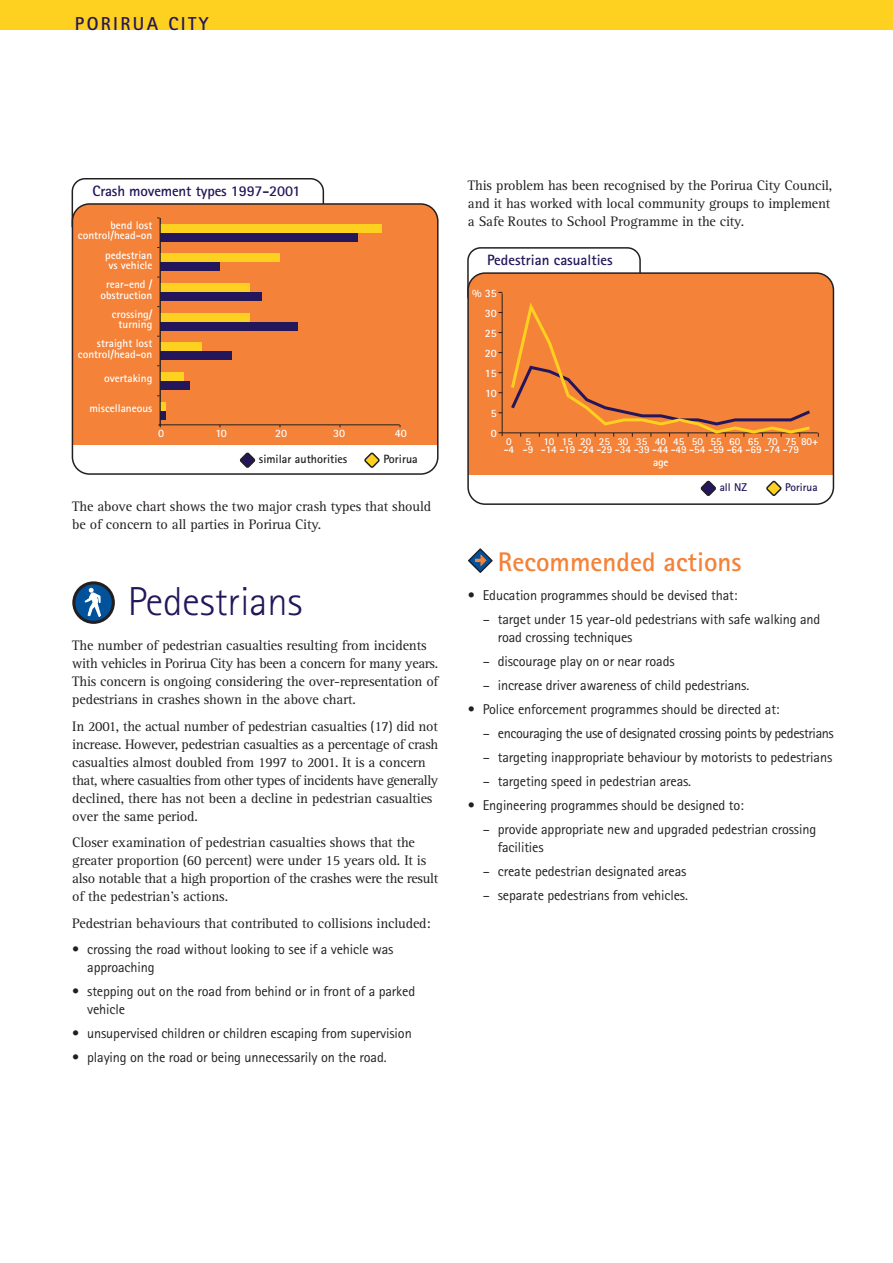
<style>
.page{position:relative;width:893px;height:1263px;background:#fff}
.page>*{position:absolute;margin:0;border:0;box-sizing:border-box;transform-origin:0 0}
.t1{font:300 40.5px "Rotis Sans Serif";color:#24165a}
.t2{font:700 27px "Rotis Sans Serif";color:#f48238}
.t3{font:700 18.75px "Rotis Sans Serif";letter-spacing:.125em;color:#24165a}
.t4{font:700 15px "Rotis Sans Serif";letter-spacing:-.01em;color:#24165a}
.t5{font:14.25px/18px "Rotis Serif";letter-spacing:-.01em;color:#231f20}
.t6{font:14.25px/18px "Rotis Sans Serif";letter-spacing:-.01em;color:#231f20}
.t7{font:14.25px "Rotis Sans Serif";letter-spacing:-.03em;color:#231f20}
.t8{font:700 12px "Rotis Sans Serif";color:#231f20}
.t9{font:700 11.25px/10.5px "Rotis Sans Serif";color:#fff;text-align:center}
.t10{font:700 11.25px "Rotis Sans Serif";color:#24165a}
.t11{font:700 10.5px/8.1px "Rotis Sans Serif";color:#fff}
</style>
<div class="page">
<div style="left:0;top:0;width:892px;height:30px;background:#fed020"></div>
<div style="left:72px;top:204px;width:366px;height:270px;background:#f48238;border-radius:17px"></div>
<div style="left:72px;top:445px;width:366px;height:29px;background:#fff"></div>
<div style="left:72px;top:203px;width:366px;height:272px;border:2px solid #231f20;border-radius:17px"></div>
<svg style="left:240px;top:452px;width:16px;height:16px"></svg>
<svg style="left:364px;top:452px;width:16px;height:16px"></svg>
<hr style="left:160px;top:424px;width:240px;height:1px;background:#231f20">
<div style="left:160px;top:402px;width:6px;height:9px;background:#fed020"></div>
<div style="left:160px;top:372px;width:24px;height:9px;background:#fed020"></div>
<div style="left:160px;top:342px;width:42px;height:9px;background:#fed020"></div>
<div style="left:160px;top:313px;width:90px;height:9px;background:#fed020"></div>
<div style="left:160px;top:283px;width:90px;height:9px;background:#fed020"></div>
<div style="left:160px;top:253px;width:120px;height:9px;background:#fed020"></div>
<div style="left:160px;top:224px;width:221px;height:9px;background:#fed020"></div>
<div style="left:160px;top:411px;width:6px;height:8px;background:#24165a"></div>
<div style="left:160px;top:381px;width:30px;height:9px;background:#24165a"></div>
<div style="left:160px;top:351px;width:72px;height:9px;background:#24165a"></div>
<div style="left:160px;top:322px;width:138px;height:9px;background:#24165a"></div>
<div style="left:160px;top:292px;width:102px;height:9px;background:#24165a"></div>
<div style="left:160px;top:262px;width:60px;height:9px;background:#24165a"></div>
<div style="left:160px;top:233px;width:197px;height:9px;background:#24165a"></div>
<svg style="left:71px;top:178px;width:254px;height:56px"></svg>
<hr style="left:160px;top:218px;width:1px;height:207px;background:#231f20">
<svg style="left:468px;top:548px;width:24px;height:25px"></svg>
<svg style="left:470px;top:550px;width:21px;height:21px"></svg>
<svg style="left:475px;top:554px;width:12px;height:14px"></svg>
<svg style="left:72px;top:581px;width:43px;height:43px"></svg>
<div style="left:75px;top:584px;width:37px;height:37px;background:#01519b;border-radius:50%"></div>
<svg style="left:85px;top:588px;width:16px;height:29px"></svg>
<div style="left:467px;top:247px;width:173px;height:62px;background:#fff;border:2px solid #231f20;border-radius:13px"></div>
<div style="left:468px;top:273px;width:365px;height:231px;background:#f48238;border-radius:17px"></div>
<div style="left:468px;top:475px;width:365px;height:29px;background:#fff"></div>
<div style="left:467px;top:272px;width:367px;height:233px;border:2px solid #231f20;border-radius:17px"></div>
<hr style="left:502px;top:432px;width:315px;height:1px;background:#231f20">
<hr style="left:501px;top:293px;width:1px;height:143px;background:#231f20">
<svg style="left:700px;top:480px;width:16px;height:16px"></svg>
<svg style="left:766px;top:480px;width:16px;height:16px"></svg>
<svg style="left:508px;top:303px;width:311px;height:134px"></svg>
<h3 class="t3" style="left:75px;top:17px;width:135px">PORIRUA CITY</h3>
<p class="t4" style="left:92px;top:186px;width:209px">Crash movement types 1997-2001</p>
<p class="t9" style="left:78px;top:221px;width:76px;text-align:right">bend lost control/head-on</p>
<p class="t9" style="left:100px;top:280px;width:53px;line-height:11.2px">rear-end / obstruction</p>
<p class="t9" style="left:105px;top:251px;width:49px;text-align:left">pedestrian vs vehicle</p>
<p class="t9" style="left:112px;top:310px;width:42px">crossing/ turning</p>
<p class="t9" style="left:78px;top:340px;width:76px;text-align:right">straight lost control/head-on</p>
<p class="t9" style="left:104px;top:374px;width:50px">overtaking</p>
<p class="t9" style="left:89px;top:404px;width:64px">miscellaneous</p>
<p class="t9" style="left:158px;top:429px;width:8px">0</p>
<p class="t9" style="left:215px;top:429px;width:13px">10</p>
<p class="t9" style="left:275px;top:429px;width:14px">20</p>
<p class="t9" style="left:333px;top:429px;width:14px">30</p>
<p class="t9" style="left:395px;top:429px;width:14px">40</p>
<p class="t8" style="left:259px;top:454px;width:90px">similar authorities</p>
<p class="t8" style="left:383px;top:454px;width:36px">Porirua</p>
<p class="t5" style="left:72px;top:498px;width:360px">The above chart shows the two major crash types that should be of concern to all parties in Porirua City.</p>
<h1 class="t1" style="left:128px;top:587px;width:176px">Pedestrians</h1>
<p class="t5" style="left:72px;top:638px;width:367px">The number of pedestrian casualties resulting from incidents with vehicles in Porirua City has been a concern for many years.<br>This concern is ongoing considering the over-representation of pedestrians in crashes shown in the above chart.</p>
<p class="t5" style="left:72px;top:718px;width:367px">In 2001, the actual number of pedestrian casualties (17) did not increase. However, pedestrian casualties as a percentage of crash casualties almost doubled from 1997 to 2001. It is a concern that, where casualties from other types of incidents have generally declined, there has not been a decline in pedestrian casualties over the same period.</p>
<p class="t5" style="left:72px;top:835px;width:367px">Closer examination of pedestrian casualties shows that the greater proportion (60 percent) were under 15 years old. It is also notable that a high proportion of the crashes were the result of the pedestrian’s actions.</p>
<p class="t5" style="left:72px;top:915px;width:360px">Pedestrian behaviours that contributed to collisions included:</p>
<p class="t6" style="left:87px;top:942px;width:308px;text-indent:-15px">• crossing the road without looking to see if a vehicle was approaching</p>
<p class="t6" style="left:87px;top:984px;width:329px;text-indent:-15px">• stepping out on the road from behind or in front of a parked vehicle</p>
<p class="t6" style="left:72px;top:1026px;width:341px">• unsupervised children or children escaping from supervision</p>
<p class="t6" style="left:72px;top:1050px;width:316px">• playing on the road or being unnecessarily on the road.</p>
<p class="t5" style="left:468px;top:178px;width:366px">This problem has been recognised by the Porirua City Council, and it has worked with local community groups to implement a Safe Routes to School Programme in the city.</p>
<p class="t4" style="left:487px;top:255px;width:127px">Pedestrian casualties</p>
<p class="t9" style="left:472px;top:289px;width:26px">% 35</p>
<p class="t9" style="left:485px;top:309px;width:13px">30</p>
<p class="t9" style="left:485px;top:329px;width:13px">25</p>
<p class="t9" style="left:485px;top:349px;width:13px">20</p>
<p class="t9" style="left:485px;top:369px;width:13px">15</p>
<p class="t9" style="left:485px;top:384px;width:13px;line-height:20.1px">10<br>5<br>0</p>
<p class="t11" style="left:503px;top:439px;width:316px;text-indent:22px">5 10 15 20 25 30 35 40 45 50 55 60 65 70 75 80+ -4 -9 -14 -19 -24 -29 -34 -39 -44 -49 -54 -59 -64 -69 -74 -79</p>
<p class="t10" style="left:719px;top:483px;width:29px">all NZ</p>
<p class="t10" style="left:785px;top:483px;width:34px">Porirua</p>
<p class="t11" style="left:506px;top:439px;width:7px">0</p>
<p class="t9" style="left:653px;top:458px;width:17px">age</p>
<h2 class="t2" style="left:498px;top:552px;width:245px">Recommended actions</h2>
<p class="t6" style="left:468px;top:588px;width:271px">• Education programmes should be devised that:</p>
<p class="t6" style="left:497px;top:612px;width:324px;text-indent:-15px">– target under 15 year-old pedestrians with safe walking and road crossing techniques</p>
<p class="t6" style="left:483px;top:654px;width:193px">– discourage play on or near roads</p>
<p class="t6" style="left:483px;top:678px;width:268px">– increase driver awareness of child pedestrians.</p>
<p class="t6" style="left:468px;top:702px;width:313px">• Police enforcement programmes should be directed at:</p>
<p class="t7" style="left:483px;top:728px;width:352px">– encouraging the use of designated crossing points by pedestrians</p>
<p class="t6" style="left:483px;top:750px;width:351px">– targeting inappropriate behaviour by motorists to pedestrians</p>
<p class="t6" style="left:483px;top:773px;width:210px">– targeting speed in pedestrian areas.</p>
<p class="t6" style="left:468px;top:797px;width:277px">• Engineering programmes should be designed to:</p>
<p class="t6" style="left:497px;top:821px;width:320px;text-indent:-15px">– provide appropriate new and upgraded pedestrian crossing facilities</p>
<p class="t6" style="left:483px;top:863px;width:205px">– create pedestrian designated areas</p>
<p class="t6" style="left:483px;top:887px;width:206px">– separate pedestrians from vehicles.</p>
</div>
